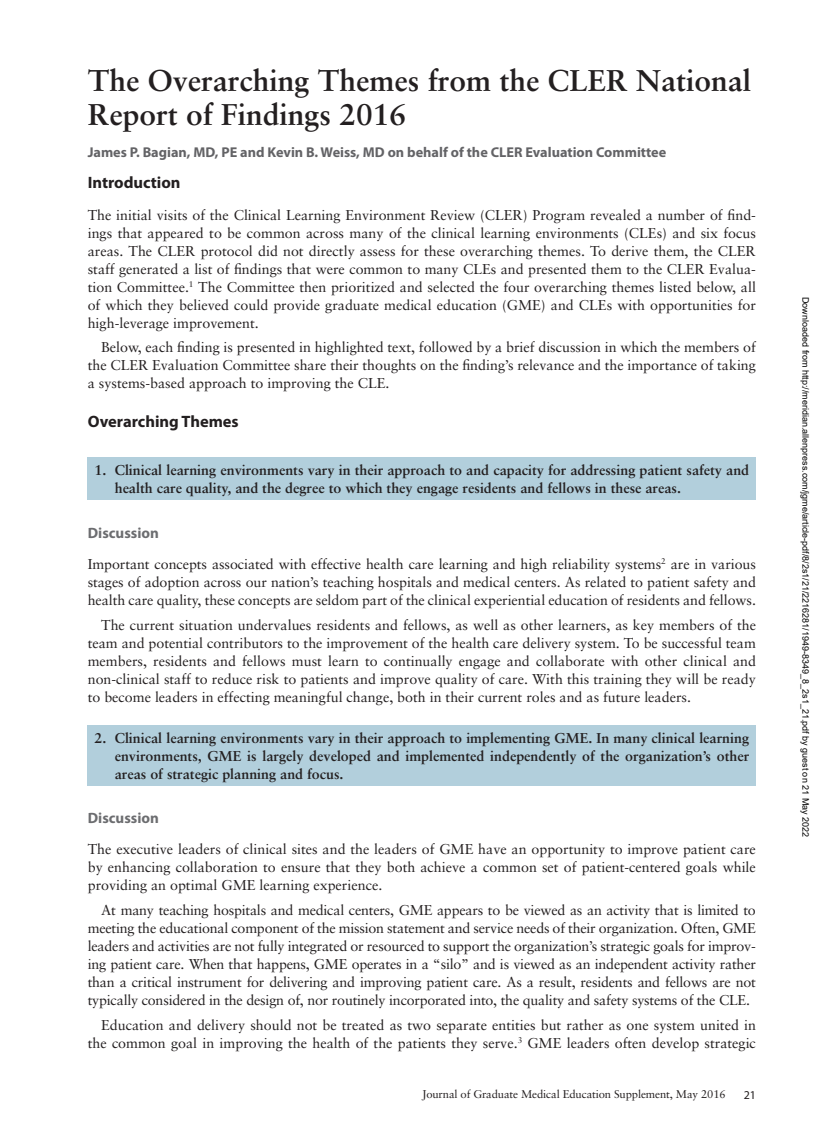
<style>
.page{position:relative;width:837px;height:1134px;background:#fff}
.page>*{position:absolute;margin:0;border:0;box-sizing:border-box;transform-origin:0 0}
.t1{font:700 30px/34.5px "Sabon";color:#231f20}
.t2{font:700 16.5px "Myriad Pro";color:#231f20}
.t3{font:700 15px "Myriad Pro";color:#6c6d70}
.t4{font:14.25px/18px "Sabon";color:#231f20;text-align:justify}
.t5{font:700 14.25px/18px "Sabon";color:#231f20}
.t6{font:700 14.25px "Myriad Pro";color:#636366}
.t7{font:12px "Myriad Pro";color:#231f20}
.t8{font:11.25px "Sabon";letter-spacing:-.01em;color:#231f20}
.t9{font:9px "Arial";color:#000}
</style>
<div class="page">
<div style="left:88px;top:457px;width:668px;height:42px;background:#b2cfdc"></div>
<div style="left:88px;top:725px;width:668px;height:61px;background:#b2cfdc"></div>
<h1 class="t1" style="left:88px;top:62px;width:665px">The Overarching Themes from the CLER National<br>Report of Findings 2016</h1>
<p class="t6" style="left:88px;top:144px;width:580px">James P. Bagian, MD, PE and Kevin B. Weiss, MD on behalf of the CLER Evaluation Committee</p>
<p class="t2" style="left:88px;top:173px;width:94px">Introduction</p>
<p class="t4" style="left:88px;top:206px;width:670px">The initial visits of the Clinical Learning Environment Review (CLER) Program revealed a number of find&shy;ings that appeared to be common across many of the clinical learning environments (CLEs) and six focus areas. The CLER protocol did not directly assess for these overarching themes. To derive them, the CLER staff generated a list of findings that were common to many CLEs and presented them to the CLER Evalua&shy;tion Committee. <sup>1</sup> The Committee then prioritized and selected the four overarching themes listed below, all of which they believed could provide graduate medical education (GME) and CLEs with opportunities for high-leverage improvement.</p>
<p class="t4" style="left:88px;top:338px;width:670px;text-indent:13px">Below, each finding is presented in highlighted text, followed by a brief discussion in which the members of the CLER Evaluation Committee share their thoughts on the finding’s relevance and the importance of taking a systems-based approach to improving the CLE.</p>
<p class="t2" style="left:88px;top:412px;width:153px">Overarching Themes</p>
<p class="t5" style="left:115px;top:460px;width:636px;text-indent:-20px">1. Clinical learning environments vary in their approach to and capacity for addressing patient safety and health care quality, and the degree to which they engage residents and fellows in these areas.</p>
<p class="t3" style="left:88px;top:524px;width:73px">Discussion</p>
<p class="t4" style="left:88px;top:555px;width:670px">Important concepts associated with effective health care learning and high reliability systems<sup>2</sup> are in various stages of adoption across our nation’s teaching hospitals and medical centers. As related to patient safety and health care quality, these concepts are seldom part of the clinical experiential education of residents and fellows.</p>
<p class="t4" style="left:88px;top:616px;width:670px;text-indent:13px">The current situation undervalues residents and fellows, as well as other learners, as key members of the team and potential contributors to the improvement of the health care delivery system. To be successful team members, residents and fellows must learn to continually engage and collaborate with other clinical and non-clinical staff to reduce risk to patients and improve quality of care. With this training they will be ready to become leaders in effecting meaningful change, both in their current roles and as future leaders.</p>
<p class="t5" style="left:115px;top:729px;width:636px;text-align:justify;text-indent:-20px">2. Clinical learning environments vary in their approach to implementing GME. In many clinical learning environments, GME is largely developed and implemented independently of the organization’s other areas of strategic planning and focus.</p>
<p class="t3" style="left:88px;top:809px;width:73px">Discussion</p>
<p class="t4" style="left:88px;top:840px;width:670px">The executive leaders of clinical sites and the leaders of GME have an opportunity to improve patient care by enhancing collaboration to ensure that they both achieve a common set of patient-centered goals while providing an optimal GME learning experience.</p>
<p class="t4" style="left:88px;top:901px;width:670px;text-indent:13px">At many teaching hospitals and medical centers, GME appears to be viewed as an activity that is limited to meeting the educational component of the mission statement and service needs of their organization. Often, GME leaders and activities are not fully integrated or resourced to support the organization’s strategic goals for improv&shy;ing patient care. When that happens, GME operates in a “silo” and is viewed as an independent activity rather than a critical instrument for delivering and improving patient care. As a result, residents and fellows are not typically considered in the design of, nor routinely incorporated into, the quality and safety systems of the CLE.</p>
<p class="t4" style="left:88px;top:1016px;width:670px;text-align:right">Education and delivery should not be treated as two separate entities but rather as one system united in the common goal in improving the health of the patients they serve. <sup>3</sup> GME leaders often develop strategic</p>
<p class="t8" style="left:422px;top:1088px;width:305px">Journal of Graduate Medical Education Supplement, May 2016</p>
<p class="t7" style="left:744px;top:1088px;width:14px">21</p>
<p class="t9" style="left:809px;top:297px;width:542px;rotate:90deg">Downloaded from http://meridian.allenpress.com/jgme/article-pdf/8/2s1/21/2216281/1949-8349_8_2s1_21.pdf by guest on 21 May 2022</p>
</div>
